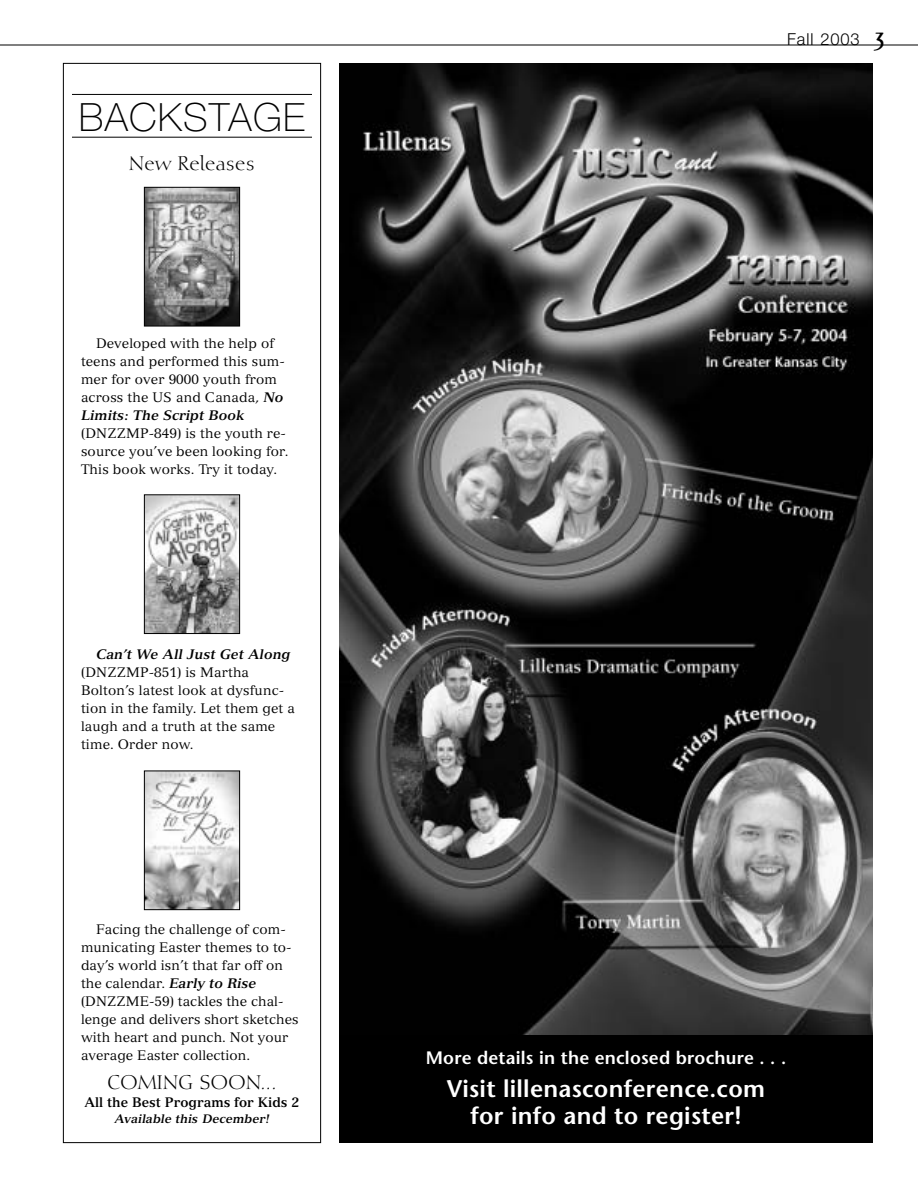
<style>
.page{position:relative;width:918px;height:1188px;background:#fff}
.page>*{position:absolute;margin:0;border:0;box-sizing:border-box;transform-origin:0 0}
.t1{font:100 39px "Helvetica Neue";letter-spacing:.035em;color:#000}
.t2{font:600 24px/27px "Stone Sans";letter-spacing:.01em;color:#fff;text-align:center}
.t3{font:19.5px "Diotima";color:#000}
.t4{font:600 18px "Stone Sans";letter-spacing:.01em;color:#fff}
.t5{font:300 16.5px "Helvetica Neue";letter-spacing:.055em;color:#000}
.t6{font:13.5px/18px "Versailles";letter-spacing:.01em;color:#000}
.t7{font:700 13.5px "Versailles";color:#000;scale:.95 1}
.t8{font:italic 700 13.5px "Versailles";letter-spacing:.01em;color:#000}
.t9{font:italic 700 12px "Versailles";letter-spacing:.01em;color:#000}
.s1{font-weight:700;font-style:italic}
.s2{font-family:"Seven Sans ICG";font-weight:700;font-size:27px}
</style>
<div class="page">
<hr style="left:72px;top:94px;width:240px;height:1px;background:#000">
<hr style="left:72px;top:137px;width:240px;height:1px;background:#000">
<img style="left:146px;top:189px;width:92px;height:135px">
<div style="left:144px;top:187px;width:96px;height:139px;border:1px solid #000"></div>
<img style="left:146px;top:496px;width:92px;height:136px">
<div style="left:144px;top:494px;width:96px;height:140px;border:1px solid #000"></div>
<img style="left:146px;top:773px;width:92px;height:135px">
<div style="left:144px;top:771px;width:96px;height:139px;border:1px solid #000"></div>
<hr style="left:0;top:45px;width:918px;height:1px;background:#000">
<img style="left:339px;top:63px;width:534px;height:972px">
<div style="left:339px;top:1035px;width:534px;height:108px;background:#000"></div>
<h1 class="t1" style="left:79px;top:103px;width:228px">BACKSTAGE</h1>
<h3 class="t3" style="left:129px;top:155px;width:128px">New Releases</h3>
<p class="t6" style="left:81px;top:335px;width:205px;text-indent:15px">Developed with the help of teens and performed this sum&shy;mer for over 9000 youth from across the US and Canada, <span class="s1">No<br>Limits: The Script Book</span></p>
<p class="t6" style="left:81px;top:425px;width:209px">(DNZZMP-849) is the youth re&shy;source you’ve been looking for.<br>This book works. Try it today.</p>
<p class="t8" style="left:96px;top:649px;width:196px">Can’t We All Just Get Along</p>
<p class="t6" style="left:81px;top:664px;width:215px">(DNZZMP-851) is Martha<br>Bolton’s latest look at dysfunc&shy;tion in the family. Let them get a laugh and a truth at the same time. Order now.</p>
<p class="t6" style="left:81px;top:922px;width:219px;text-indent:15px">Facing the challenge of com&shy;municating Easter themes to to&shy;day’s world isn’t that far off on the calendar. <span class="s1">Early to Rise </span>(DNZZME-59) tackles the chal&shy;lenge and delivers short sketches with heart and punch. Not your average Easter collection.</p>
<h3 class="t3" style="left:107px;top:1074px;width:171px">COMING SOON...</h3>
<p class="t7" style="left:85px;top:1097px;width:228px">All the Best Programs for Kids 2</p>
<p class="t9" style="left:115px;top:1114px;width:156px">Available this December!</p>
<p class="t5" style="left:787px;top:33px;width:99px">Fall 2003 <span class="s2">3</span></p>
<h3 class="t4" style="left:426px;top:1051px;width:362px">More details in the enclosed brochure . . .</h3>
<h2 class="t2" style="left:447px;top:1078px;width:320px">Visit lillenasconference.com for info and to register!</h2>
</div>
